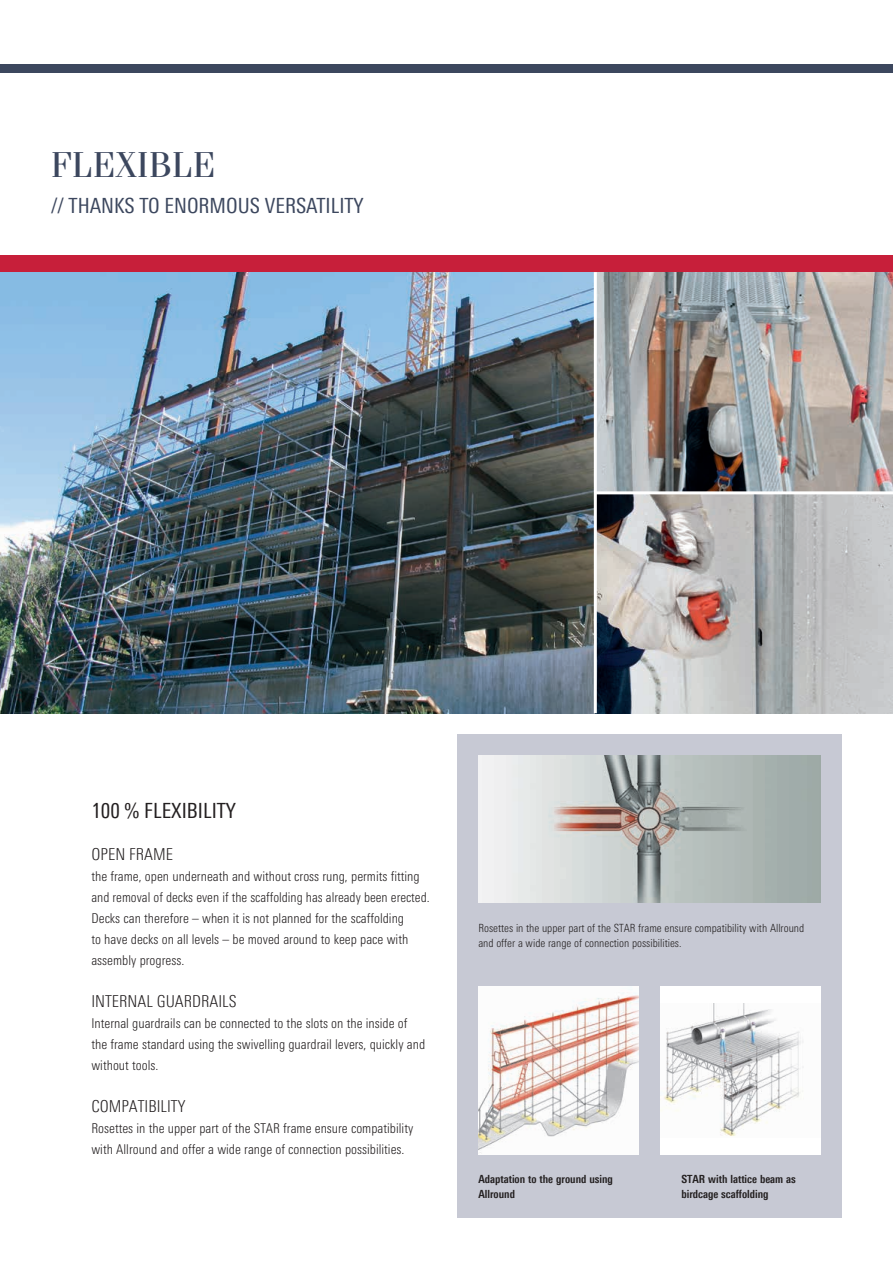
<style>
.page{position:relative;width:893px;height:1263px;background:#fff}
.page>*{position:absolute;margin:0;border:0;box-sizing:border-box;transform-origin:0 0}
.t1{font:36px "Fenice Pro ITC";color:#3c475e}
.t2{font:21px "Linotype Univers 420 Cn";color:#3c475e}
.t3{font:21px "Linotype Univers 420 Cn";color:#231f20}
.t4{font:300 16.5px "Linotype Univers 320 Cn";color:#231f20}
.t5{font:300 condensed 13.5px/21px "LT Univers";color:#231f20}
.t6{font:300 condensed 11.25px/15px "LT Univers";color:#231f20}
.t7{font:700 11.25px/15px "Linotype Univers 620 Cn";color:#231f20}
</style>
<div class="page">
<div style="left:0;top:64px;width:893px;height:8px;background:#3c475e"></div>
<div style="left:0;top:255px;width:893px;height:17px;background:#c71f3a"></div>
<div style="left:457px;top:734px;width:385px;height:483px;background:#c7c9d4"></div>
<img style="left:478px;top:755px;width:343px;height:147px">
<img style="left:478px;top:986px;width:161px;height:168px">
<div style="left:660px;top:986px;width:161px;height:168px;background:#fff"></div>
<img style="left:660px;top:1003px;width:144px;height:133px">
<img style="left:0;top:272px;width:893px;height:441px">
<hr style="left:594px;top:272px;width:3px;height:441px;background:#fff">
<hr style="left:595px;top:491px;width:298px;height:3px;background:#fff">
<h1 class="t1" style="left:51px;top:142px;width:142px">FLEXIBLE</h1>
<h2 class="t2" style="left:51px;top:193px;width:126px">// THANKS TO ENOR</h2>
<h2 class="t2" style="left:210px;top:193px;width:67px">MOUS VERS</h2>
<h2 class="t2" style="left:306px;top:193px;width:59px">ATI LITY</h2>
<h2 class="t3" style="left:91px;top:798px;width:146px">100 % FLEXI BI LITY</h2>
<p class="t4" style="left:91px;top:845px;width:81px">OPEN FRAME</p>
<p class="t5" style="left:91px;top:866px;width:340px">the frame, open underneath and without cross rung, permits fitting and removal of decks even if the scaffolding has already been erected.<br>Decks can therefore – when it is not planned for the scaffolding<br>to have decks on all levels – be moved around to keep pace with assembly progress.</p>
<p class="t4" style="left:91px;top:992px;width:145px">INTERNAL GUARDRAI LS</p>
<p class="t5" style="left:91px;top:1013px;width:335px">Internal guardrails can be connected to the slots on the inside of the frame standard using the swivelling guardrail levers, quickly and without tools.</p>
<p class="t4" style="left:91px;top:1097px;width:83px">COMPATIBI LITY</p>
<p class="t5" style="left:91px;top:1118px;width:323px">Rosettes in the upper part of the STAR frame ensure compatibility with Allround and offer a wide range of connection possibilities.</p>
<p class="t6" style="left:478px;top:920px;width:327px">Rosettes in the upper part of the STAR frame ensure compatibility with Allround and offer a wide range of connection possibilities.</p>
<p class="t7" style="left:478px;top:1172px;width:136px">Adaptation to the ground using<br>Allround</p>
<p class="t7" style="left:681px;top:1172px;width:116px">STAR with lattice beam as birdcage scaffolding</p>
</div>
